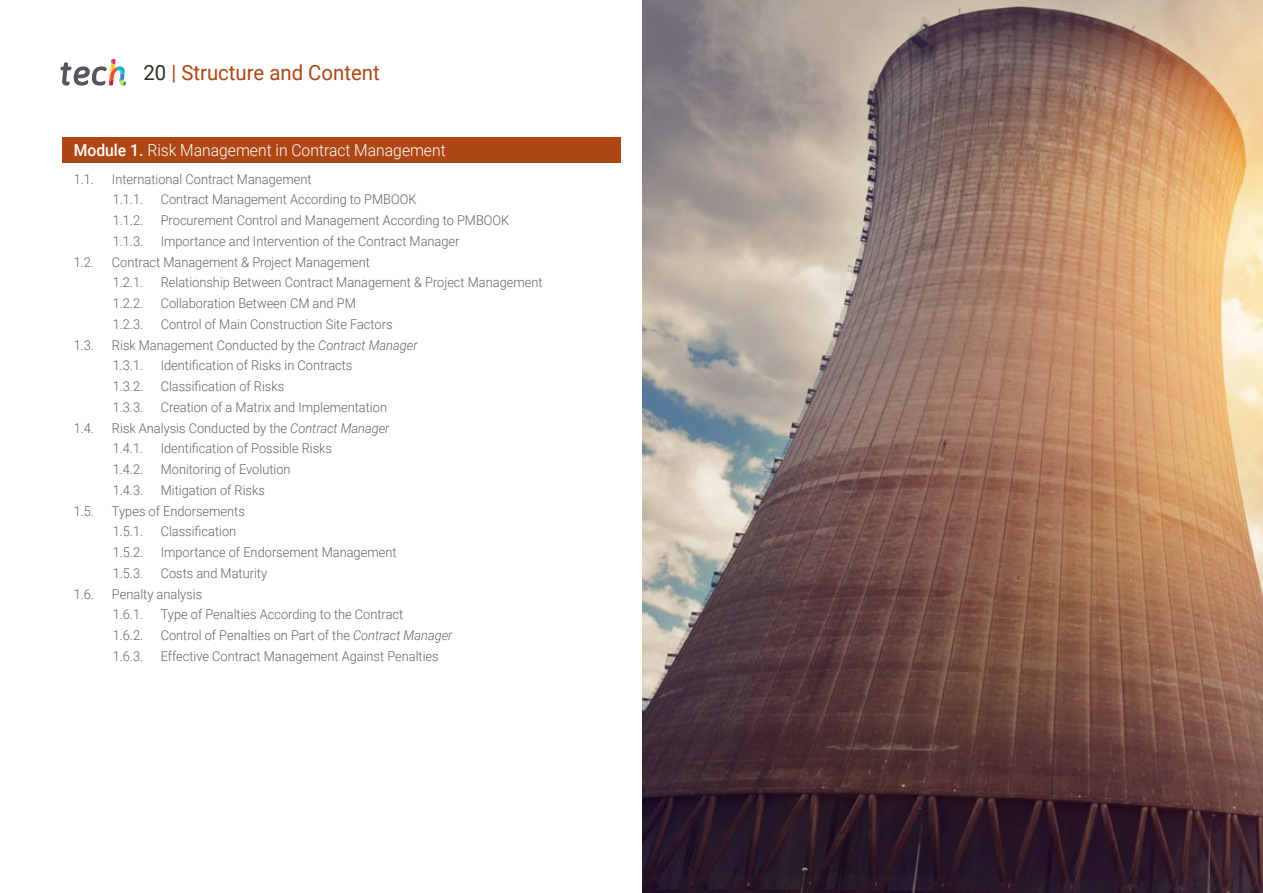
<style>
.page{position:relative;width:1263px;height:893px;background:#fff}
.page>*{position:absolute;margin:0;border:0;box-sizing:border-box;transform-origin:0 0}
.t1{font:21px "Roboto";color:#ae4615}
.t2{font:300 16.5px "Roboto";color:#fff;scale:.95 1}
.t3{font:300 13.5px/20.7px "Roboto";color:#61646a;scale:.95 1}
.s1{color:#312e20}
.s2{font-weight:500}
.s3{font-style:italic}
</style>
<div class="page">
<div style="left:63px;top:138px;width:558px;height:25px;background:#ae4615"></div>
<svg style="left:61px;top:59px;width:65px;height:27px"></svg>
<img style="left:642px;top:0;width:621px;height:893px">
<h1 class="t1" style="left:144px;top:57px;width:238px"><span class="s1">20</span> | Structure and Content</h1>
<p class="t2" style="left:74px;top:139px;width:393px"><span class="s2">Module 1.</span> Risk Management in Contract Management</p>
<p class="t3" style="left:74px;top:168px;width:23px">1.1.</p>
<p class="t3" style="left:112px;top:168px;width:212px">International Contract Management<br>1.1.1.</p>
<p class="t3" style="left:161px;top:189px;width:271px">Contract Management According to PMBOOK</p>
<p class="t3" style="left:113px;top:209px;width:34px">1.1.2.</p>
<p class="t3" style="left:161px;top:209px;width:368px">Procurement Control and Management According to PMBOOK</p>
<p class="t3" style="left:113px;top:230px;width:34px">1.1.3.</p>
<p class="t3" style="left:161px;top:230px;width:316px">Importance and Intervention of the Contract Manager</p>
<p class="t3" style="left:74px;top:251px;width:23px">1.2.</p>
<p class="t3" style="left:112px;top:251px;width:273px">Contract Management &amp; Project Management<br>1.2.1.</p>
<p class="t3" style="left:161px;top:272px;width:403px">Relationship Between Contract Management &amp; Project Management</p>
<p class="t3" style="left:113px;top:292px;width:34px">1.2.2.</p>
<p class="t3" style="left:161px;top:292px;width:207px">Collaboration Between CM and PM</p>
<p class="t3" style="left:113px;top:313px;width:34px">1.2.3.</p>
<p class="t3" style="left:161px;top:313px;width:246px">Control of Main Construction Site Factors</p>
<p class="t3" style="left:74px;top:334px;width:23px">1.3.</p>
<p class="t3" style="left:112px;top:334px;width:323px">Risk Management Conducted by the <span class="s3">Contract Manager<br></span>1.3.1.</p>
<p class="t3" style="left:161px;top:355px;width:203px">Identification of Risks in Contracts</p>
<p class="t3" style="left:113px;top:375px;width:34px">1.3.2.</p>
<p class="t3" style="left:161px;top:375px;width:131px">Classification of Risks</p>
<p class="t3" style="left:113px;top:396px;width:34px">1.3.3.</p>
<p class="t3" style="left:161px;top:396px;width:240px">Creation of a Matrix and Implementation</p>
<p class="t3" style="left:74px;top:417px;width:23px">1.4.</p>
<p class="t3" style="left:112px;top:417px;width:294px">Risk Analysis Conducted by the <span class="s3">Contract Manager<br></span>1.4.1.</p>
<p class="t3" style="left:161px;top:438px;width:182px">Identification of Possible Risks</p>
<p class="t3" style="left:113px;top:458px;width:34px">1.4.2.</p>
<p class="t3" style="left:161px;top:458px;width:138px">Monitoring of Evolution</p>
<p class="t3" style="left:113px;top:479px;width:34px">1.4.3.</p>
<p class="t3" style="left:161px;top:479px;width:111px">Mitigation of Risks</p>
<p class="t3" style="left:74px;top:500px;width:23px">1.5.</p>
<p class="t3" style="left:112px;top:500px;width:141px">Types of Endorsements<br>1.5.1.</p>
<p class="t3" style="left:161px;top:521px;width:81px">Classification</p>
<p class="t3" style="left:113px;top:541px;width:34px">1.5.2.</p>
<p class="t3" style="left:161px;top:541px;width:250px">Importance of Endorsement Management</p>
<p class="t3" style="left:113px;top:562px;width:34px">1.5.3.</p>
<p class="t3" style="left:161px;top:562px;width:114px">Costs and Maturity</p>
<p class="t3" style="left:74px;top:583px;width:23px">1.6.</p>
<p class="t3" style="left:112px;top:583px;width:96px">Penalty analysis<br>1.6.1.</p>
<p class="t3" style="left:161px;top:604px;width:257px">Type of Penalties According to the Contract</p>
<p class="t3" style="left:113px;top:624px;width:34px">1.6.2.</p>
<p class="t3" style="left:161px;top:624px;width:309px">Control of Penalties on Part of the <span class="s3">Contract Manager</span></p>
<p class="t3" style="left:113px;top:645px;width:34px">1.6.3.</p>
<p class="t3" style="left:161px;top:645px;width:294px">Effective Contract Management Against Penalties</p>
</div>
